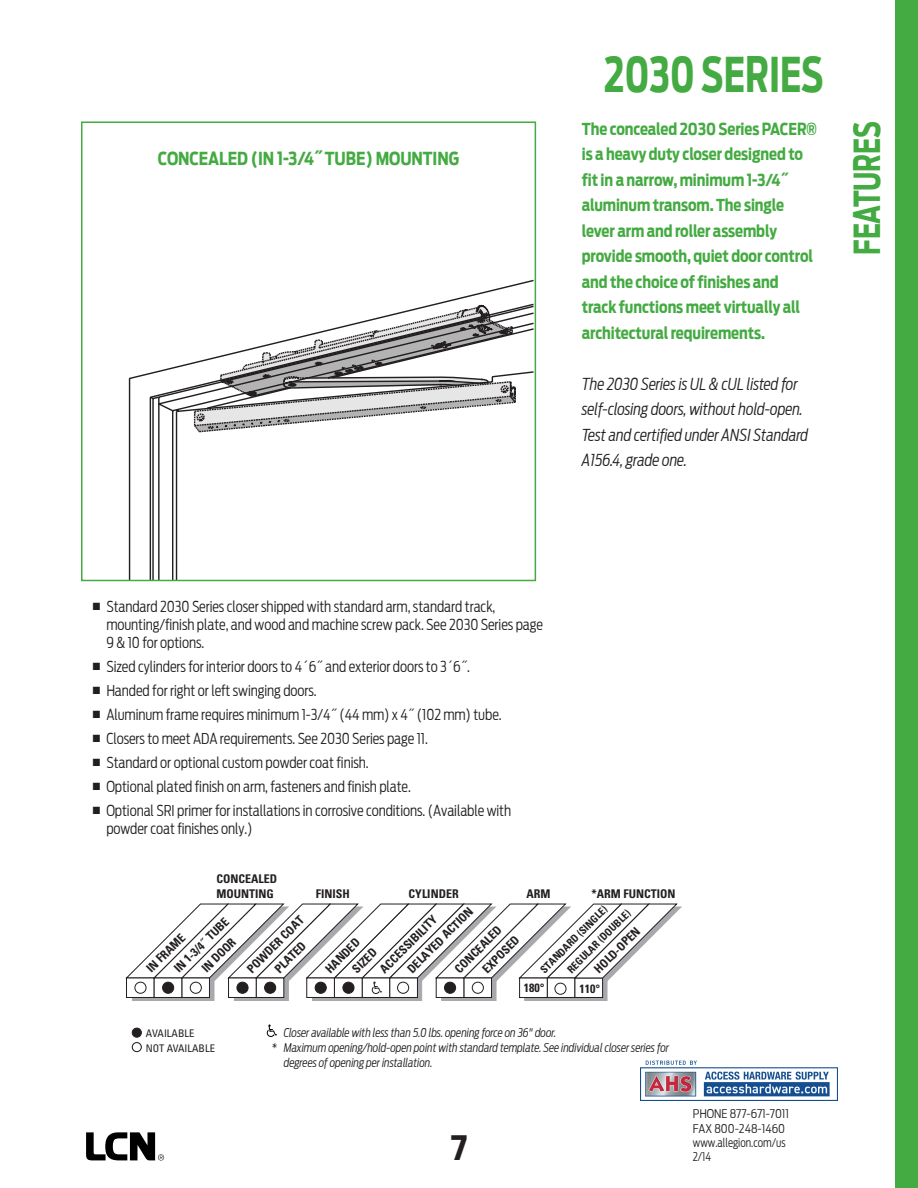
<style>
.page{position:relative;width:918px;height:1188px;background:#fff}
.page>*{position:absolute;margin:0;border:0;box-sizing:border-box;transform-origin:0 0}
.t1{font:700 48px "Antenna Cond";color:#44aa42;scale:.8 1}
.t2{font:700 36px "Antenna Cond";letter-spacing:-.005em;color:#44aa42;scale:.8 1}
.t3{font:700 33px "Antenna Cond";color:#231f20}
.t4{font:700 18px "Antenna Cond";letter-spacing:-.005em;color:#44aa42;scale:.94 1}
.t5{font:700 16.5px/25.5px "Antenna Cond";letter-spacing:-.005em;color:#44aa42;scale:.94 1}
.t6{font:italic 300 16.5px/25.5px "Antenna Cond";letter-spacing:-.005em;color:#231f20;scale:.94 1}
.t7{font:300 15px/18px "Antenna Cond";letter-spacing:-.005em;color:#231f20;scale:.94 1}
.t8{font:italic 300 12px "Antenna Cond";letter-spacing:-.005em;color:#231f20;scale:.94 1}
.t9{font:700 condensed 12px/19.5px "Univers";color:#231f20}
.t10{font:300 12px/14.4px "Antenna Cond";color:#231f20}
.t11{font:300 12px "Antenna Cond";color:#231f20;scale:.9 1}
.t12{font:700 condensed 10.5px/19px "Univers";color:#231f20}
.t13{font:condensed 10.5px/15px "Univers";color:#231f20}
</style>
<div class="page">
<div style="left:895px;top:0;width:23px;height:1188px;background:#44aa42"></div>
<svg style="left:86px;top:1132px;width:78px;height:29px"></svg>
<svg style="left:128px;top:280px;width:405px;height:298px"></svg>
<svg style="left:148px;top:305px;width:385px;height:273px"></svg>
<svg style="left:193px;top:304px;width:329px;height:130px"></svg>
<div style="left:81px;top:122px;width:455px;height:459px;border:2px solid #44aa42"></div>
<div style="left:312px;top:981px;width:110px;height:20px;background:#a8a9ad"></div>
<div style="left:525px;top:981px;width:82px;height:20px;background:#a8a9ad"></div>
<div style="left:132px;top:981px;width:82px;height:20px;background:#a8a9ad"></div>
<div style="left:234px;top:981px;width:55px;height:20px;background:#a8a9ad"></div>
<div style="left:126px;top:978px;width:28px;height:20px;background:#fff;border:1px solid #231f20"></div>
<div style="left:182px;top:978px;width:28px;height:20px;background:#fff;border:1px solid #231f20"></div>
<div style="left:256px;top:978px;width:28px;height:20px;background:#fff;border:1px solid #231f20"></div>
<div style="left:154px;top:978px;width:28px;height:20px;background:#fff;border:1px solid #231f20"></div>
<div style="left:228px;top:978px;width:28px;height:20px;background:#fff;border:1px solid #231f20"></div>
<div style="left:442px;top:981px;width:54px;height:20px;background:#a8a9ad"></div>
<div style="left:464px;top:978px;width:28px;height:20px;background:#fff;border:1px solid #231f20"></div>
<div style="left:436px;top:978px;width:28px;height:20px;background:#fff;border:1px solid #231f20"></div>
<div style="left:362px;top:978px;width:28px;height:20px;background:#fff;border:1px solid #231f20"></div>
<div style="left:390px;top:978px;width:28px;height:20px;background:#fff;border:1px solid #231f20"></div>
<div style="left:334px;top:978px;width:28px;height:20px;background:#fff;border:1px solid #231f20"></div>
<div style="left:547px;top:978px;width:28px;height:20px;background:#fff;border:1px solid #231f20"></div>
<div style="left:575px;top:978px;width:28px;height:20px;background:#fff;border:1px solid #231f20"></div>
<div style="left:519px;top:978px;width:28px;height:20px;background:#fff;border:1px solid #231f20"></div>
<div style="left:307px;top:978px;width:28px;height:20px;background:#fff;border:1px solid #231f20"></div>
<div style="left:555px;top:983px;width:11px;height:12px;border:1px solid #231f20;border-radius:50%"></div>
<svg style="left:126px;top:904px;width:556px;height:90px"></svg>
<svg style="left:267px;top:1024px;width:10px;height:13px"></svg>
<div style="left:132px;top:1028px;width:9px;height:9px;background:#231f20;border-radius:50%"></div>
<div style="left:132px;top:1028px;width:10px;height:10px;border:1px solid #231f20;border-radius:50%"></div>
<div style="left:132px;top:1042px;width:10px;height:10px;border:1px solid #231f20;border-radius:50%"></div>
<img style="left:640px;top:1060px;width:198px;height:41px">
<p class="t4" style="left:158px;top:148px;width:322px">CONCEALED (IN 1-3/4˝ TUBE) MOUNTING</p>
<h1 class="t1" style="left:604px;top:46px;width:276px">2030 SERIES</h1>
<p class="t5" style="left:582px;top:116px;width:252px">The concealed 2030 Series PACER® is a heavy duty closer designed to fit in a narrow, minimum 1-3/4˝ aluminum transom. The single lever arm and roller assembly provide smooth, quiet door control and the choice of finishes and track functions meet virtually all architectural requirements.</p>
<p class="t6" style="left:582px;top:371px;width:243px">The 2030 Series is UL &amp; cUL listed for self-closing doors, without hold-open.<br>Test and certified under ANSI Standard A156.4, grade one.</p>
<h2 class="t2" style="left:846px;top:255px;width:168px;rotate:-90deg">FEATURES</h2>
<p class="t7" style="left:106px;top:597px;width:466px;text-indent:-14px">■ Standard 2030 Series closer shipped with standard arm, standard track, mounting/finish plate, and wood and machine screw pack. See 2030 Series page<br>9 &amp; 10 for options.</p>
<p class="t7" style="left:93px;top:657px;width:403px">■ Sized cylinders for interior doors to 4´6˝ and exterior doors to 3´6˝.</p>
<p class="t7" style="left:93px;top:681px;width:240px">■ Handed for right or left swinging doors.</p>
<p class="t7" style="left:93px;top:705px;width:436px">■ Aluminum frame requires minimum 1-3/4˝ (44 mm) x 4˝ (102 mm) tube.</p>
<p class="t7" style="left:93px;top:729px;width:358px">■ Closers to meet ADA requirements. See 2030 Series page 11.</p>
<p class="t7" style="left:93px;top:753px;width:295px">■ Standard or optional custom powder coat finish.</p>
<p class="t7" style="left:93px;top:777px;width:340px">■ Optional plated finish on arm, fasteners and finish plate.</p>
<p class="t7" style="left:106px;top:801px;width:432px;text-indent:-14px">■ Optional SRI primer for installations in corrosive conditions. (Available with powder coat finishes only.)</p>
<p class="t9" style="left:216px;top:871px;width:62px;line-height:14.4px">CONCEALED<br>MOUNTING</p>
<p class="t9" style="left:169px;top:963px;width:73px;rotate:-45deg">IN 1-3/4˝ TUBE</p>
<p class="t9" style="left:141px;top:963px;width:51px;rotate:-45deg">IN FRAME</p>
<p class="t9" style="left:197px;top:963px;width:44px;rotate:-45deg">IN DOOR</p>
<p class="t9" style="left:242px;top:964px;width:76px;text-align:center;rotate:-45deg">POWDER COAT<br>PLATED</p>
<p class="t9" style="left:316px;top:884px;width:36px">FINISH</p>
<p class="t9" style="left:409px;top:884px;width:52px">CYLINDER</p>
<p class="t9" style="left:592px;top:884px;width:85px">*ARM FUNCTION</p>
<p class="t9" style="left:527px;top:884px;width:25px">ARM</p>
<p class="t9" style="left:402px;top:964px;width:89px;rotate:-45deg">DELAYED ACTION</p>
<p class="t12" style="left:549px;top:951px;width:86px;text-indent:-19px;rotate:-45deg">STANDARD (SINGLE)<br>REGULAR (DOUBLE)</p>
<p class="t9" style="left:580px;top:978px;width:22px">110°</p>
<p class="t9" style="left:375px;top:964px;width:77px;rotate:-45deg">ACCESSIBILITY</p>
<p class="t9" style="left:464px;top:950px;width:48px;text-indent:-20px;rotate:-45deg">CONCEALED<br>EXPOSED</p>
<p class="t9" style="left:589px;top:964px;width:61px;rotate:-45deg">HOLD-OPEN</p>
<p class="t9" style="left:334px;top:950px;width:31px;line-height:19px;text-indent:-19px;rotate:-45deg">HANDED<br>SIZED</p>
<p class="t9" style="left:524px;top:978px;width:22px">180°</p>
<p class="t12" style="left:156px;top:1025px;width:71px;line-height:15px">AVAILABLE<br>NOT AVAILABLE</p>
<p class="t13" style="left:146px;top:1025px;width:71px">AVAILABLE<br>NOT AVAILABLE</p>
<p class="t8" style="left:284px;top:1026px;width:292px">Closer available with less than 5.0 lbs. opening force on 36" door.</p>
<p class="t8" style="left:272px;top:1041px;width:424px">* Maximum opening/hold-open point with standard template. See individual closer series for</p>
<p class="t8" style="left:284px;top:1056px;width:160px">degrees of opening per installation.</p>
<h3 class="t3" style="left:451px;top:1129px;width:18px">7</h3>
<p class="t10" style="left:693px;top:1107px;width:98px">PHONE 877-671-7011<br>FAX 800-248-1460 www.allegion.com/us</p>
<p class="t11" style="left:693px;top:1150px;width:22px">2/14</p>
</div>
